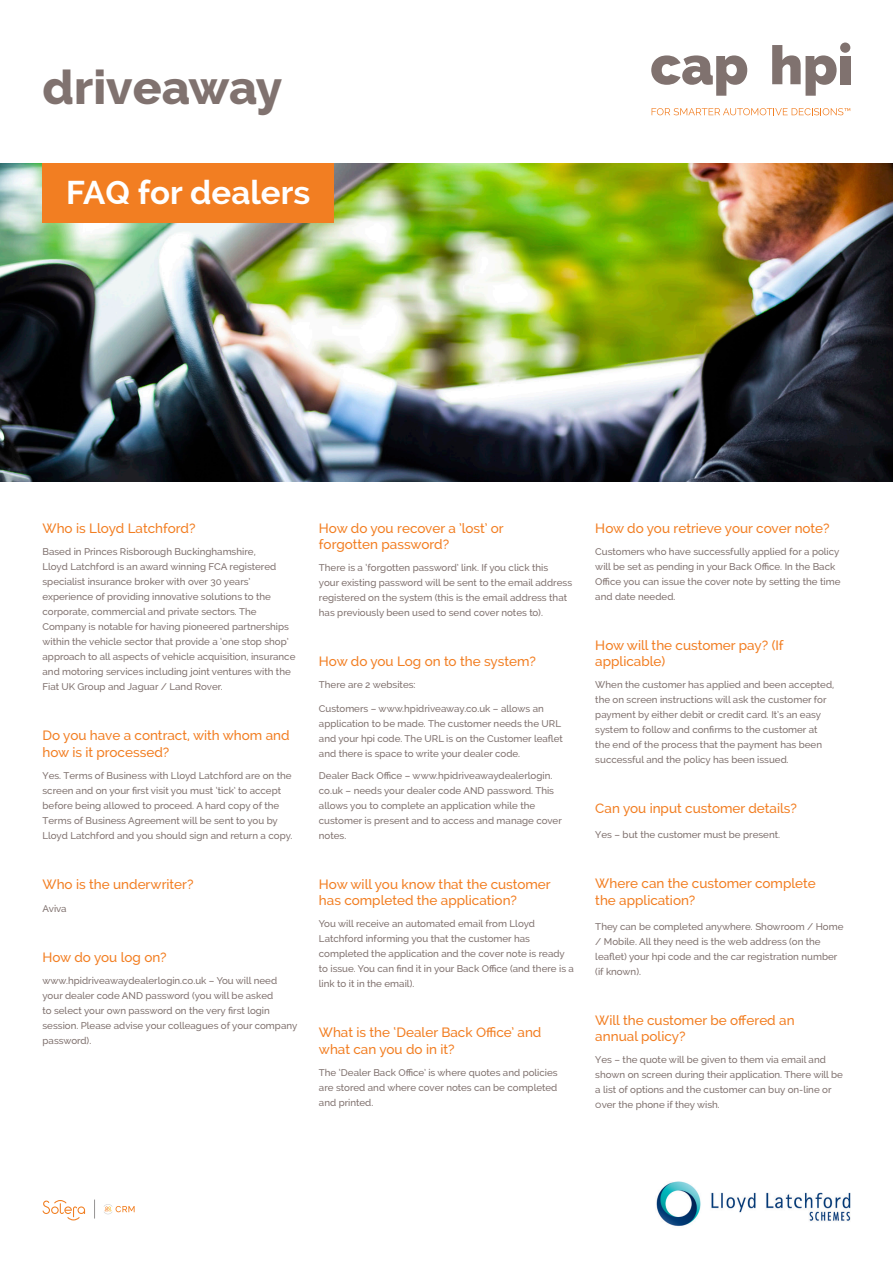
<style>
.page{position:relative;width:893px;height:1263px;background:#fff}
.page>*{position:absolute;margin:0;border:0;box-sizing:border-box;transform-origin:0 0}
.Header_title{font:800 48px "Raleway";color:#80726f}
.Image_overlay{font:700 33px "Raleway";color:#fff}
.Body{font:500 13.5px/16.5px "Raleway";color:#f27e22}
.Body-2{font:500 9.75px/15px "Raleway";color:#80726f}
</style>
<div class="page">
<img style="left:0;top:164px;width:893px;height:317px">
<div style="left:43px;top:164px;width:291px;height:59px;background:#f27e22"></div>
<svg style="left:652px;top:108px;width:198px;height:7px"></svg>
<svg style="left:651px;top:55px;width:96px;height:41px"></svg>
<svg style="left:772px;top:45px;width:65px;height:51px"></svg>
<div style="left:840px;top:56px;width:10px;height:28px;background:#80726f"></div>
<div style="left:840px;top:43px;width:10px;height:10px;background:#80726f;border-radius:50%"></div>
<svg style="left:94px;top:1199px;width:1px;height:19px"></svg>
<svg style="left:43px;top:1200px;width:42px;height:20px"></svg>
<svg style="left:104px;top:1204px;width:31px;height:10px"></svg>
<img style="left:656px;top:1181px;width:195px;height:45px">
<p class="Header_title" style="left:43px;top:59px;width:241px">driveaway</p>
<p class="Image_overlay" style="left:66px;top:173px;width:246px">FAQ for dealers</p>
<p class="Body" style="left:43px;top:520px;width:155px">Who is Lloyd Latchford?</p>
<p class="Body-2" style="left:43px;top:544px;width:254px">Based in Princes Risborough Buckinghamshire,<br>Lloyd Latchford is an award winning FCA registered specialist insurance broker with over 30 years’ experience of providing innovative solutions to the corporate, commercial and private sectors. The Company is notable for having pioneered partnerships within the vehicle sector that provide a ‘one stop shop’ approach to all aspects of vehicle acquisition, insurance and motoring services including joint ventures with the Fiat UK Group and Jaguar / Land Rover.</p>
<p class="Body" style="left:43px;top:727px;width:249px">Do you have a contract, with whom and how is it processed?</p>
<p class="Body-2" style="left:43px;top:768px;width:251px">Yes. Terms of Business with Lloyd Latchford are on the screen and on your first visit you must ‘tick’ to accept before being allowed to proceed. A hard copy of the Terms of Business Agreement will be sent to you by Lloyd Latchford and you should sign and return a copy.</p>
<p class="Body" style="left:43px;top:876px;width:153px">Who is the underwriter?</p>
<p class="Body-2" style="left:43px;top:901px;width:26px">Aviva</p>
<p class="Body" style="left:43px;top:949px;width:126px">How do you log on?</p>
<p class="Body-2" style="left:43px;top:973px;width:256px">www.hpidriveawaydealerlogin.co.uk – You will need your dealer code AND password (you will be asked<br>to select your own password on the very first login session. Please advise your colleagues of your company password).</p>
<p class="Body" style="left:319px;top:519px;width:186px">How do you recover a ’lost’ or forgotten password?</p>
<p class="Body-2" style="left:319px;top:560px;width:255px">There is a ‘forgotten password’ link. If you click this<br>your existing password will be sent to the email address registered on the system (this is the email address that has previously been used to send cover notes to).</p>
<p class="Body" style="left:319px;top:653px;width:218px">How do you Log on to the system?</p>
<p class="Body-2" style="left:319px;top:677px;width:98px">There are 2 websites:</p>
<p class="Body-2" style="left:319px;top:701px;width:245px">Customers – www.hpidriveaway.co.uk – allows an application to be made. The customer needs the URL and your hpi code. The URL is on the Customer leaflet and there is space to write your dealer code.</p>
<p class="Body-2" style="left:319px;top:768px;width:244px">Dealer Back Office – www.hpidriveawaydealerlogin. co.uk – needs your dealer code AND password. This allows you to complete an application while the customer is present and to access and manage cover notes.</p>
<p class="Body" style="left:319px;top:876px;width:233px">How will you know that the customer has completed the application?</p>
<p class="Body-2" style="left:319px;top:916px;width:257px">You will receive an automated email from Lloyd Latchford informing you that the customer has completed the application and the cover note is ready to issue. You can find it in your Back Office (and there is a link to it in the email).</p>
<p class="Body" style="left:319px;top:1024px;width:224px">What is the ‘Dealer Back Office’ and what can you do in it?</p>
<p class="Body-2" style="left:319px;top:1065px;width:240px;text-align:justify">The ‘Dealer Back Office’ is where quotes and policies are stored and where cover notes can be completed and printed.</p>
<p class="Body" style="left:595px;top:519px;width:236px">How do you retrieve your cover note?</p>
<p class="Body-2" style="left:595px;top:544px;width:247px">Customers who have successfully applied for a policy will be set as pending in your Back Office. In the Back Office you can issue the cover note by setting the time and date needed.</p>
<p class="Body" style="left:595px;top:636px;width:190px">How will the customer pay? (If applicable)</p>
<p class="Body-2" style="left:595px;top:677px;width:240px">When the customer has applied and been accepted, the on screen instructions will ask the customer for payment by either debit or credit card. It’s an easy system to follow and confirms to the customer at the end of the process that the payment has been successful and the policy has been issued.</p>
<p class="Body" style="left:595px;top:800px;width:203px">Can you input customer details?</p>
<p class="Body-2" style="left:595px;top:827px;width:186px">Yes – but the customer must be present.</p>
<p class="Body" style="left:595px;top:875px;width:222px">Where can the customer complete the application?</p>
<p class="Body-2" style="left:595px;top:919px;width:250px">They can be completed anywhere. Showroom / Home / Mobile. All they need is the web address (on the leaflet) your hpi code and the car registration number (if known).</p>
<p class="Body" style="left:595px;top:1012px;width:201px">Will the customer be offered an annual policy?</p>
<p class="Body-2" style="left:595px;top:1052px;width:249px">Yes – the quote will be given to them via email and shown on screen during their application. There will be a list of options and the customer can buy on-line or over the phone if they wish.</p>
</div>
